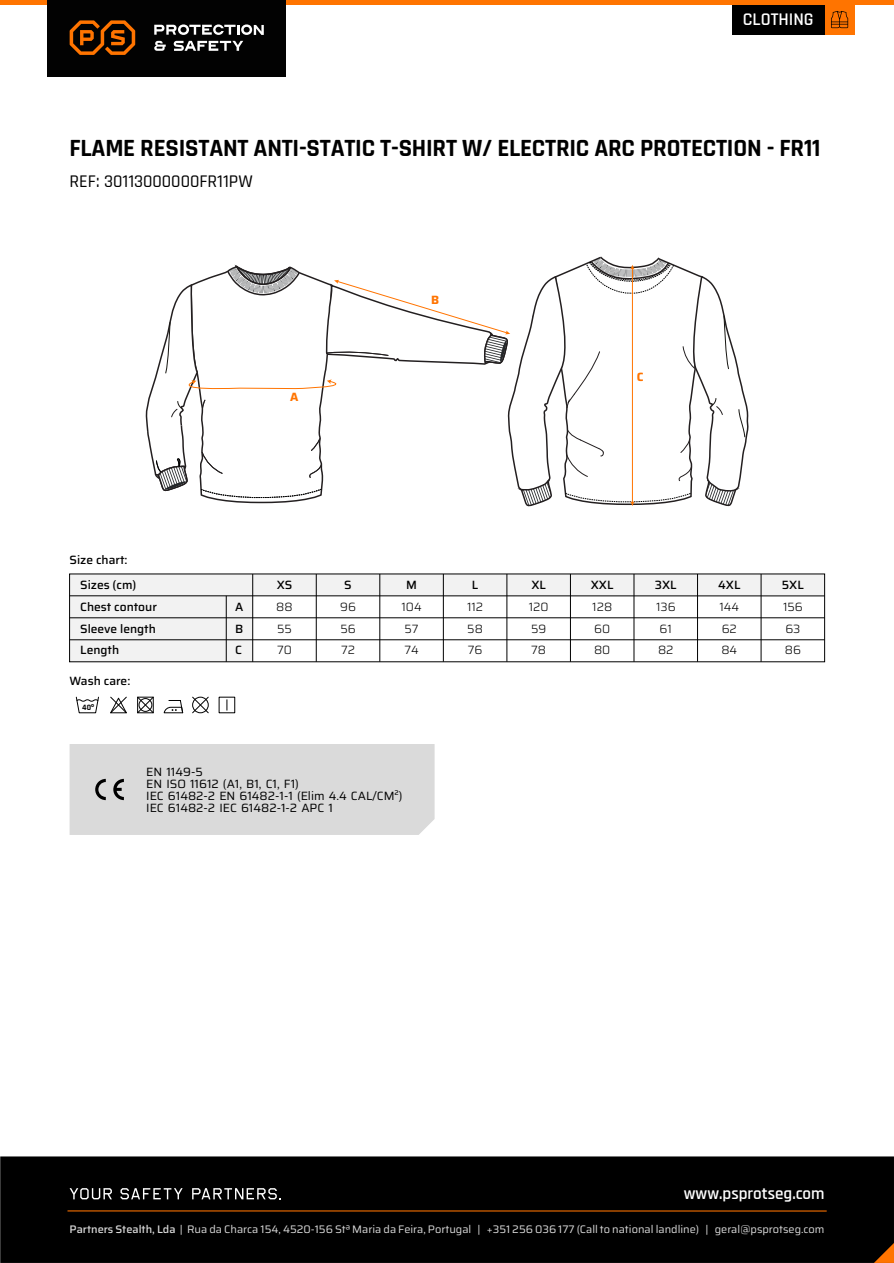
<style>
.page{position:relative;width:894px;height:1263px;background:#fff}
.page>*{position:absolute;margin:0;border:0;box-sizing:border-box;transform-origin:0 0}
.t1{font:700 25.05px "Rajdhani";letter-spacing:-.01em;color:#000}
.t2{font:500 18px "Rajdhani";color:#000}
.t3{font:600 18px "Rajdhani";color:#fff}
.t4{font:600 16.95px "Rajdhani";color:#fff}
.t5{font:12px/12px "Saira";color:#000}
.t6{font:500 12px/21.6px "Saira";color:#000}
.t7{font:300 12px/21.6px "Saira";color:#000}
.t8{font:700 12px "Saira";color:#ff7400}
.t9{font:10.95px "Saira";color:#dadada}
.t10{font:700 8.25px "Rajdhani";color:#020202}
.s1{font-family:"Arial"}
.s2{font-weight:500}
</style>
<div class="page">
<div style="left:0;top:1156px;width:893px;height:107px;background:#000"></div>
<svg style="left:70px;top:1188px;width:42px;height:11px"></svg>
<svg style="left:120px;top:1188px;width:62px;height:11px"></svg>
<svg style="left:192px;top:1188px;width:89px;height:11px"></svg>
<hr style="left:67px;top:1210px;width:759px;height:1px;background:#ff7400">
<div style="left:70px;top:744px;width:364px;height:91px;background:#dadada"></div>
<div style="left:0;top:0;width:893px;height:5px;background:#ff7400"></div>
<div style="left:48px;top:0;width:238px;height:76px;background:#020202"></div>
<svg style="left:154px;top:41px;width:12px;height:10px"></svg>
<svg style="left:154px;top:24px;width:110px;height:11px"></svg>
<svg style="left:174px;top:41px;width:69px;height:10px"></svg>
<svg style="left:70px;top:20px;width:65px;height:35px"></svg>
<div style="left:732px;top:5px;width:92px;height:29px;background:#000"></div>
<div style="left:824px;top:5px;width:30px;height:29px;background:#ff7400"></div>
<svg style="left:831px;top:11px;width:16px;height:17px"></svg>
<svg style="left:873px;top:1244px;width:20px;height:19px"></svg>
<div style="left:70px;top:596px;width:182px;height:66px;background:#f2f2f2"></div>
<div style="left:70px;top:574px;width:754px;height:22px;background:#f2f2f2"></div>
<hr style="left:70px;top:595px;width:754px;height:1px;background:#000">
<hr style="left:70px;top:617px;width:754px;height:1px;background:#000">
<hr style="left:70px;top:639px;width:754px;height:1px;background:#000">
<hr style="left:316px;top:574px;width:1px;height:88px;background:#000">
<hr style="left:252px;top:574px;width:1px;height:88px;background:#000">
<hr style="left:226px;top:596px;width:1px;height:66px;background:#000">
<hr style="left:379px;top:574px;width:1px;height:88px;background:#000">
<hr style="left:443px;top:574px;width:1px;height:88px;background:#000">
<hr style="left:633px;top:574px;width:1px;height:88px;background:#000">
<hr style="left:506px;top:574px;width:1px;height:88px;background:#000">
<hr style="left:697px;top:574px;width:1px;height:88px;background:#000">
<hr style="left:570px;top:574px;width:1px;height:88px;background:#000">
<hr style="left:760px;top:574px;width:1px;height:88px;background:#000">
<svg style="left:553px;top:573px;width:150px;height:60px"></svg>
<svg style="left:146px;top:256px;width:603px;height:251px"></svg>
<svg style="left:192px;top:696px;width:17px;height:18px"></svg>
<svg style="left:137px;top:696px;width:17px;height:18px"></svg>
<svg style="left:110px;top:696px;width:17px;height:18px"></svg>
<svg style="left:75px;top:696px;width:24px;height:18px"></svg>
<div style="left:192px;top:697px;width:17px;height:16px;border:1px solid #020202;border-radius:50%"></div>
<div style="left:138px;top:698px;width:14px;height:14px;border:1px solid #020202;border-radius:50%"></div>
<div style="left:137px;top:697px;width:17px;height:16px;border:1px solid #020202"></div>
<svg style="left:163px;top:700px;width:21px;height:14px"></svg>
<h2 class="t3" style="left:742px;top:8px;width:72px">CLOTHING</h2>
<h1 class="t1" style="left:70px;top:133px;width:752px">FLAME RESISTANT ANTI-STATIC T-SHIRT W/ ELECTRIC ARC PROTECTION - FR11</h1>
<h2 class="t2" style="left:70px;top:171px;width:185px">REF: 30113000000FR11PW</h2>
<p class="t8" style="left:290px;top:388px;width:10px">A</p>
<p class="t8" style="left:431px;top:290px;width:10px">B</p>
<p class="t8" style="left:636px;top:367px;width:8px">C</p>
<p class="t6" style="left:70px;top:549px;width:59px">Size chart:</p>
<p class="t6" style="left:80px;top:574px;width:78px">Sizes (cm)<br>Chest contour<br>Sleeve length<br>Length</p>
<p class="t6" style="left:70px;top:670px;width:62px">Wash care:</p>
<p class="t10" style="left:82px;top:702px;width:14px">40<span class="s1">º</span></p>
<p class="t6" style="left:235px;top:596px;width:10px;text-align:justify">A B C</p>
<p class="t6" style="left:276px;top:574px;width:17px">XS</p>
<p class="t7" style="left:276px;top:596px;width:18px;text-align:justify">88<br>55<br>70</p>
<p class="t6" style="left:344px;top:574px;width:9px">S</p>
<p class="t7" style="left:340px;top:596px;width:17px;text-align:justify">96<br>56<br>72</p>
<p class="t6" style="left:406px;top:574px;width:12px">M</p>
<p class="t7" style="left:401px;top:596px;width:22px">104<br>57<br>74</p>
<p class="t5" style="left:146px;top:766px;width:258px">EN 1149-5<br>EN ISO 11612 (A1, B1, C1, F1)<br>IEC 61482-2 EN 61482-1-1 (Elim 4.4 CAL/CM²)<br>IEC 61482-2 IEC 61482-1-2 APC 1</p>
<p class="t6" style="left:471px;top:574px;width:8px">L</p>
<p class="t7" style="left:467px;top:596px;width:18px;text-align:justify">112<br>58<br>76</p>
<p class="t6" style="left:531px;top:574px;width:16px">XL</p>
<p class="t7" style="left:528px;top:596px;width:21px">120<br>59<br>78</p>
<p class="t6" style="left:590px;top:574px;width:24px">XXL</p>
<p class="t7" style="left:592px;top:596px;width:21px">128<br>60<br>80</p>
<p class="t6" style="left:654px;top:574px;width:23px">3XL</p>
<p class="t7" style="left:655px;top:596px;width:21px">136<br>61<br>82</p>
<p class="t6" style="left:717px;top:574px;width:24px">4XL</p>
<p class="t7" style="left:719px;top:596px;width:21px">144<br>62<br>84</p>
<p class="t6" style="left:781px;top:574px;width:24px">5XL</p>
<p class="t7" style="left:782px;top:596px;width:21px">156<br>63<br>86</p>
<h3 class="t4" style="left:683px;top:1183px;width:142px">www.psprotseg.com</h3>
<p class="t9" style="left:70px;top:1221px;width:756px"><span class="s2">Partners Stealth, Lda</span> | Rua da Charca 154, 4520-156 Stª Maria da Feira, Portugal | +351 256 036 177 (Call to national landline) | geral@psprotseg.com</p>
</div>
